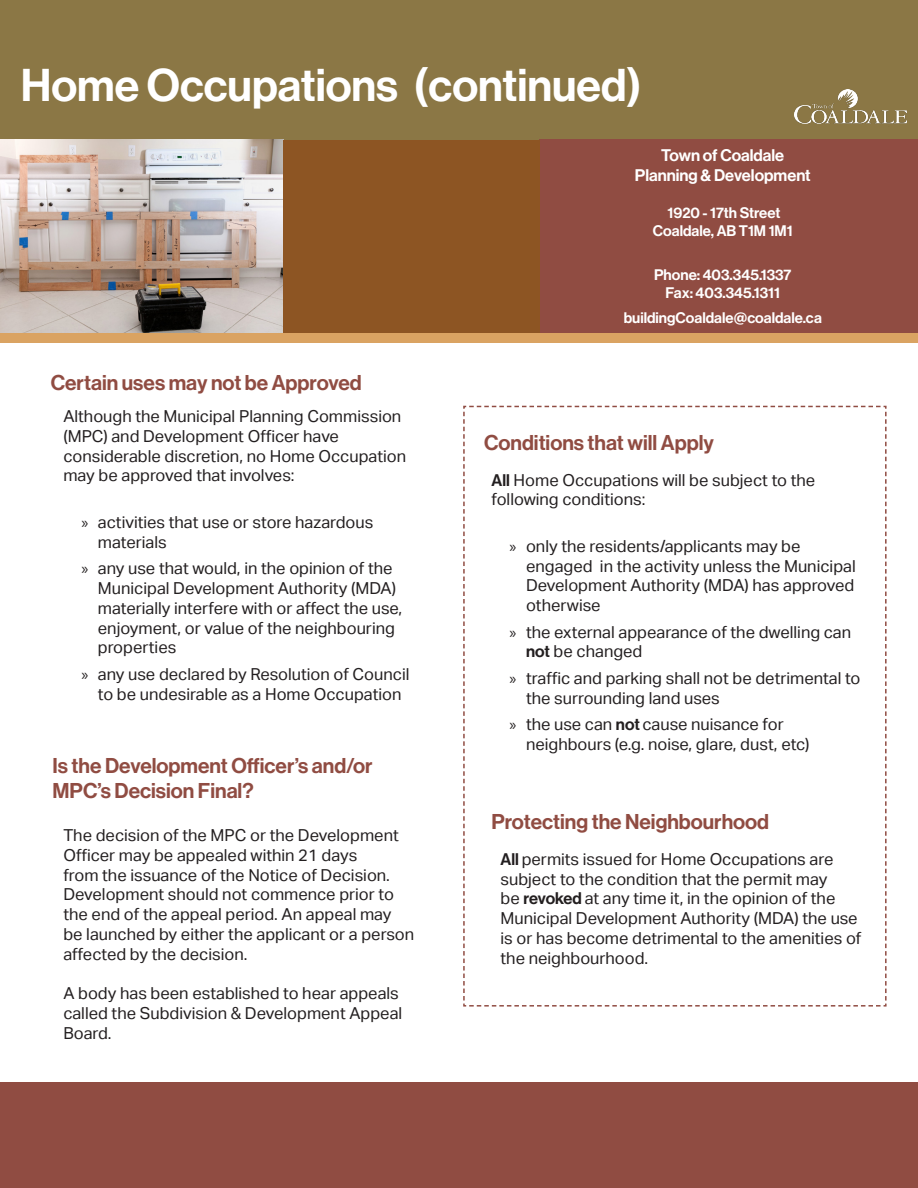
<style>
.page{position:relative;width:918px;height:1188px;background:#fff}
.page>*{position:absolute;margin:0;border:0;box-sizing:border-box;transform-origin:0 0}
.t1{font:45px "N Haas Grotesk DS Pro 65 Md";color:#fff}
.t2{font:21px/25.2px "N Haas Grotesk DS Pro 65 Md";color:#904c42}
.t3{font:16.5px/19.8px "Aktiv Grotesk";color:#231f20}
.t4{font:16.5px "N Haas Grotesk DS Pro 65 Md";color:#fff}
.t5{font:15px "N Haas Grotesk DS Pro 65 Md";color:#fff}
.s1{font-family:"Myriad Pro"}
.s2{font-family:"N Haas Grotesk DS Pro 65 Md"}
</style>
<div class="page">
<hr style="left:0;top:138px;width:1px;height:195px;background:#904c42">
<div style="left:0;top:1082px;width:918px;height:106px;background:#904c42"></div>
<div style="left:0;top:0;width:918px;height:140px;background:#8b7745"></div>
<img style="left:794px;top:90px;width:113px;height:34px">
<div style="left:539px;top:140px;width:379px;height:194px;background:#904c42"></div>
<svg style="left:463px;top:405px;width:424px;height:602px"></svg>
<img style="left:1px;top:140px;width:282px;height:193px">
<div style="left:283px;top:140px;width:256px;height:193px;background:#8d5523"></div>
<div style="left:0;top:333px;width:918px;height:10px;background:#daa362"></div>
<p class="t1" style="left:21px;top:59px;width:623px">Home Occupations (continued)</p>
<p class="t2" style="left:51px;top:371px;width:312px">Certain uses may not be Approved</p>
<p class="t3" style="left:63px;top:406px;width:344px">Although the Municipal Planning Commission (MPC) and Development Officer have considerable discretion, no Home Occupation may be approved that involves:</p>
<p class="t3" style="left:98px;top:512px;width:277px;text-indent:-17px"><span class="s1">»</span> activities that use or store hazardous materials</p>
<p class="t3" style="left:98px;top:559px;width:306px;text-indent:-17px"><span class="s1">»</span> any use that would, in the opinion of the Municipal Development Authority (MDA) materially interfere with or affect the use, enjoyment, or value of the neighbouring properties</p>
<p class="t3" style="left:81px;top:664px;width:330px;text-align:center"><span class="s1">»</span> any use declared by Resolution of Council to be undesirable as a Home Occupation</p>
<p class="t2" style="left:52px;top:753px;width:322px">Is the Development Officer’s and/or<br>MPC’s Decision Final?</p>
<p class="t3" style="left:63px;top:825px;width:352px">The decision of the MPC or the Development Officer may be appealed within 21 days<br>from the issuance of the Notice of Decision.<br>Development should not commence prior to the end of the appeal period. An appeal may be launched by either the applicant or a person affected by the decision.</p>
<p class="t3" style="left:63px;top:984px;width:340px">A body has been established to hear appeals called the Subdivision &amp; Development Appeal<br>Board.</p>
<p class="t4" style="left:661px;top:145px;width:124px">Town of Coaldale</p>
<p class="t4" style="left:635px;top:165px;width:177px">Planning &amp; Development</p>
<p class="t5" style="left:668px;top:204px;width:114px">1920 - 17th Street</p>
<p class="t5" style="left:653px;top:222px;width:141px">Coaldale, AB T1M 1M1</p>
<p class="t5" style="left:654px;top:266px;width:139px">Phone: 403.345.1337</p>
<p class="t5" style="left:666px;top:284px;width:116px">Fax: 403.345.1311</p>
<p class="t5" style="left:624px;top:309px;width:200px">buildingCoaldale@coaldale.ca</p>
<p class="t2" style="left:484px;top:430px;width:231px">Conditions that will Apply</p>
<p class="t3" style="left:492px;top:470px;width:325px"><span class="s2">All</span> Home Occupations will be subject to the following conditions:</p>
<p class="t3" style="left:526px;top:536px;width:331px;text-indent:-16px"><span class="s1">»</span> only the residents/applicants may be engaged in the activity unless the Municipal Development Authority (MDA) has approved otherwise</p>
<p class="t3" style="left:526px;top:622px;width:327px;text-indent:-16px"><span class="s1">»</span> the external appearance of the dwelling can <span class="s2">not</span> be changed</p>
<p class="t3" style="left:526px;top:668px;width:336px;text-indent:-16px"><span class="s1">»</span> traffic and parking shall not be detrimental to the surrounding land uses</p>
<p class="t3" style="left:526px;top:715px;width:285px;text-indent:-16px"><span class="s1">»</span> the use can <span class="s2">not</span> cause nuisance for neighbours (e.g. noise, glare, dust, etc)</p>
<p class="t2" style="left:492px;top:809px;width:279px">Protecting the Neighbourhood</p>
<p class="t3" style="left:501px;top:849px;width:362px"><span class="s2">All</span> permits issued for Home Occupations are subject to the condition that the permit may<br>be <span class="s2">revoked</span> at any time it, in the opinion of the Municipal Development Authority (MDA) the use is or has become detrimental to the amenities of the neighbourhood.</p>
</div>
